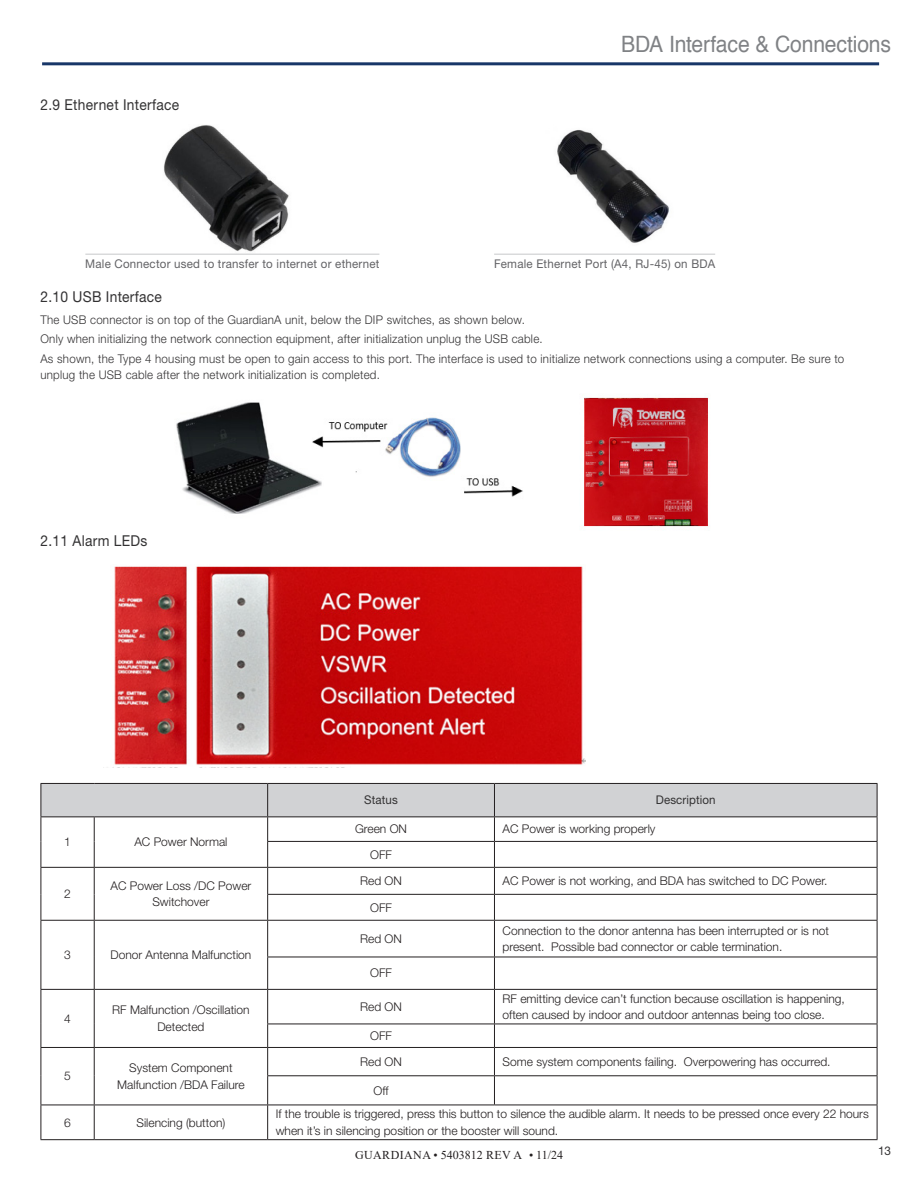
<style>
.page{position:relative;width:918px;height:1188px;background:#fff}
.page>*{position:absolute;margin:0;border:0;box-sizing:border-box;transform-origin:0 0}
.page_header{font:22.5px "Helvetica";letter-spacing:-.01em;color:#808285;scale:.94 1}
.sub-chapter{font:15px "Helvetica Neue LT Std";letter-spacing:.02em;color:#333233;scale:.92 1}
.t1{font:300 12px/16.5px "Helvetica Neue LT Std";color:#231f20;text-align:center}
.Body_Text_-_Left{font:300 12px/16.5px "Helvetica Neue LT Std";letter-spacing:.02em;color:#333233;scale:.96 1}
.caption_with_separator{font:12px "Helvetica Neue LT Std";letter-spacing:.02em;color:#636366;scale:.96 1}
.t2{font:12px "Times New Roman";letter-spacing:.035em;color:#231f20}
.table_heading{font:12px "Helvetica Neue LT Std";letter-spacing:.01em;color:#333233;scale:.96 1}
.table_heading-2{font:12px "Helvetica Neue LT Std";letter-spacing:.01em;color:#333233}
</style>
<div class="page">
<hr style="left:42px;top:62px;width:837px;height:3px;background:#183668">
<img style="left:164px;top:125px;width:125px;height:127px">
<img style="left:557px;top:130px;width:113px;height:113px">
<hr style="left:85px;top:254px;width:294px;height:1px;background:#c7c8ca">
<hr style="left:494px;top:254px;width:221px;height:1px;background:#c7c8ca">
<img style="left:176px;top:397px;width:533px;height:130px">
<hr style="left:41px;top:920px;width:53px;height:1px;background:#231f20">
<hr style="left:94px;top:920px;width:174px;height:1px;background:#231f20">
<hr style="left:268px;top:920px;width:226px;height:1px;background:#231f20">
<hr style="left:494px;top:920px;width:383px;height:1px;background:#231f20">
<hr style="left:267px;top:957px;width:227px;height:1px;background:#231f20">
<hr style="left:494px;top:957px;width:383px;height:1px;background:#231f20">
<hr style="left:41px;top:989px;width:53px;height:1px;background:#231f20">
<hr style="left:94px;top:989px;width:174px;height:1px;background:#231f20">
<hr style="left:268px;top:989px;width:226px;height:1px;background:#231f20">
<hr style="left:494px;top:989px;width:383px;height:1px;background:#231f20">
<hr style="left:267px;top:1024px;width:227px;height:1px;background:#231f20">
<hr style="left:494px;top:1024px;width:383px;height:1px;background:#231f20">
<hr style="left:41px;top:1047px;width:53px;height:1px;background:#231f20">
<hr style="left:94px;top:1047px;width:174px;height:1px;background:#231f20">
<hr style="left:268px;top:1047px;width:226px;height:1px;background:#231f20">
<hr style="left:494px;top:1047px;width:383px;height:1px;background:#231f20">
<hr style="left:267px;top:1075px;width:227px;height:1px;background:#231f20">
<hr style="left:494px;top:1075px;width:383px;height:1px;background:#231f20">
<hr style="left:41px;top:1105px;width:53px;height:1px;background:#231f20">
<hr style="left:94px;top:1105px;width:174px;height:1px;background:#231f20">
<hr style="left:268px;top:1105px;width:226px;height:1px;background:#231f20">
<hr style="left:494px;top:1105px;width:383px;height:1px;background:#231f20">
<hr style="left:41px;top:1139px;width:53px;height:1px;background:#231f20">
<hr style="left:94px;top:1139px;width:174px;height:1px;background:#231f20">
<hr style="left:268px;top:1139px;width:226px;height:1px;background:#231f20">
<hr style="left:494px;top:1139px;width:383px;height:1px;background:#231f20">
<hr style="left:41px;top:921px;width:1px;height:36px;background:#231f20">
<hr style="left:41px;top:957px;width:1px;height:32px;background:#231f20">
<hr style="left:41px;top:990px;width:1px;height:34px;background:#231f20">
<svg style="left:41px;top:1024px;width:1px;height:81px"></svg>
<hr style="left:41px;top:1105px;width:1px;height:34px;background:#231f20">
<svg style="left:41px;top:783px;width:837px;height:137px"></svg>
<hr style="left:94px;top:921px;width:1px;height:36px;background:#231f20">
<hr style="left:267px;top:921px;width:1px;height:36px;background:#231f20">
<hr style="left:494px;top:921px;width:1px;height:36px;background:#231f20">
<hr style="left:877px;top:921px;width:1px;height:36px;background:#231f20">
<hr style="left:94px;top:957px;width:1px;height:32px;background:#231f20">
<hr style="left:267px;top:957px;width:1px;height:32px;background:#231f20">
<hr style="left:494px;top:957px;width:1px;height:32px;background:#231f20">
<hr style="left:877px;top:957px;width:1px;height:32px;background:#231f20">
<hr style="left:94px;top:990px;width:1px;height:34px;background:#231f20">
<hr style="left:267px;top:990px;width:1px;height:34px;background:#231f20">
<hr style="left:494px;top:990px;width:1px;height:34px;background:#231f20">
<hr style="left:877px;top:990px;width:1px;height:34px;background:#231f20">
<svg style="left:94px;top:1024px;width:1px;height:81px"></svg>
<svg style="left:267px;top:1024px;width:1px;height:81px"></svg>
<svg style="left:494px;top:1024px;width:1px;height:81px"></svg>
<svg style="left:877px;top:1024px;width:1px;height:81px"></svg>
<hr style="left:94px;top:1105px;width:1px;height:34px;background:#231f20">
<hr style="left:267px;top:1105px;width:1px;height:34px;background:#231f20">
<hr style="left:877px;top:1105px;width:1px;height:34px;background:#231f20">
<img style="left:103px;top:566px;width:482px;height:202px">
<p class="sub-chapter" style="left:40px;top:96px;width:152px">2.9 Ethernet Interface</p>
<p class="page_header" style="left:621px;top:26px;width:289px">BDA Interface &amp; Connections</p>
<p class="caption_with_separator" style="left:85px;top:257px;width:308px">Male Connector used to transfer to internet or ethernet</p>
<p class="caption_with_separator" style="left:494px;top:257px;width:232px">Female Ethernet Port (A4, RJ-45) on BDA</p>
<p class="sub-chapter" style="left:40px;top:287px;width:134px">2.10 USB Interface</p>
<p class="Body_Text_-_Left" style="left:40px;top:311px;width:506px">The USB connector is on top of the GuardianA unit, below the DIP switches, as shown below.</p>
<p class="Body_Text_-_Left" style="left:40px;top:331px;width:525px">Only when initializing the network connection equipment, after initialization unplug the USB cable.</p>
<p class="Body_Text_-_Left" style="left:40px;top:350px;width:839px">As shown, the Type 4 housing must be open to gain access to this port. The interface is used to initialize network connections using a computer. Be sure to unplug the USB cable after the network initialization is completed.</p>
<p class="sub-chapter" style="left:41px;top:532px;width:118px">2.11 Alarm LEDs</p>
<p class="t1" style="left:64px;top:834px;width:8px">1</p>
<p class="t1" style="left:134px;top:834px;width:95px">AC Power Normal</p>
<p class="t1" style="left:64px;top:885px;width:8px">2</p>
<p class="t1" style="left:110px;top:877px;width:142px">AC Power Loss /DC Power<br>Switchover</p>
<p class="t1" style="left:64px;top:946px;width:8px">3</p>
<p class="t1" style="left:110px;top:946px;width:142px">Donor Antenna Malfunction</p>
<p class="table_heading" style="left:364px;top:793px;width:37px">Status</p>
<p class="table_heading" style="left:656px;top:793px;width:64px">Description</p>
<p class="t1" style="left:355px;top:821px;width:54px">Green ON</p>
<p class="t1" style="left:503px;top:821px;width:154px">AC Power is working properly</p>
<p class="t1" style="left:370px;top:846px;width:23px">OFF</p>
<p class="t1" style="left:360px;top:872px;width:43px">Red ON</p>
<p class="t1" style="left:503px;top:872px;width:326px">AC Power is not working, and BDA has switched to DC Power.</p>
<p class="t1" style="left:370px;top:899px;width:23px">OFF</p>
<p class="t1" style="left:360px;top:930px;width:43px">Red ON</p>
<p class="t1" style="left:503px;top:922px;width:328px;text-align:left">Connection to the donor antenna has been interrupted or is not present. Possible bad connector or cable termination.</p>
<p class="t1" style="left:370px;top:965px;width:23px">OFF</p>
<p class="t1" style="left:64px;top:1010px;width:8px">4</p>
<p class="t1" style="left:112px;top:1002px;width:139px">RF Malfunction /Oscillation<br>Detected</p>
<p class="t1" style="left:360px;top:998px;width:43px">Red ON</p>
<p class="t1" style="left:503px;top:990px;width:344px;text-align:left">RF emitting device can’t function because oscillation is happening, often caused by indoor and outdoor antennas being too close.</p>
<p class="t1" style="left:370px;top:1027px;width:23px">OFF</p>
<p class="t1" style="left:64px;top:1068px;width:8px">5</p>
<p class="t1" style="left:117px;top:1059px;width:129px">System Component<br>Malfunction /BDA Failure</p>
<p class="t1" style="left:360px;top:1053px;width:43px">Red ON</p>
<p class="t1" style="left:503px;top:1053px;width:330px">Some system components failing. Overpowering has occurred.</p>
<p class="t1" style="left:374px;top:1082px;width:16px">Off</p>
<p class="t1" style="left:64px;top:1114px;width:8px">6</p>
<p class="t1" style="left:136px;top:1114px;width:90px">Silencing (button)</p>
<p class="t1" style="left:276px;top:1106px;width:595px;text-align:left">If the trouble is triggered, press this button to silence the audible alarm. It needs to be pressed once every 22 hours when it’s in silencing position or the booster will sound.</p>
<p class="t2" style="left:355px;top:1147px;width:210px">GUARDIANA • 5403812 REV A • 11/24</p>
<p class="table_heading-2" style="left:878px;top:1143px;width:14px">13</p>
</div>
